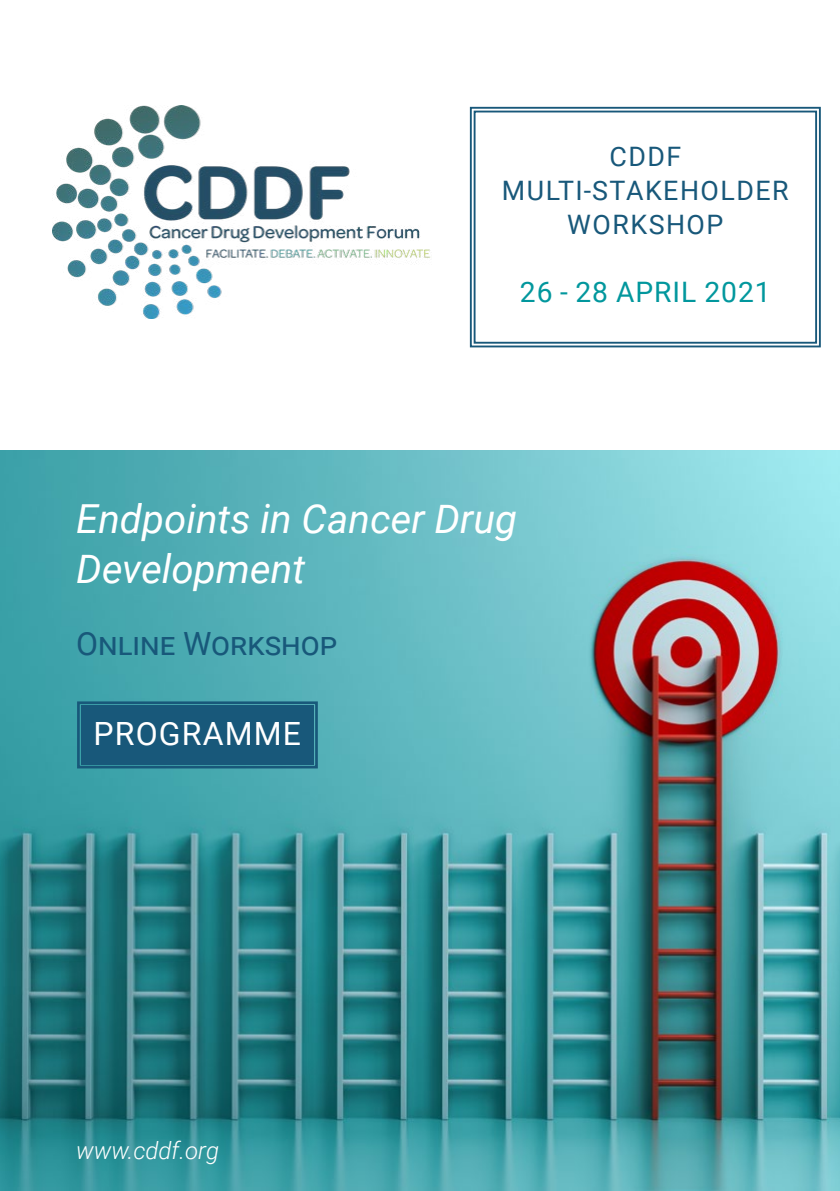
<style>
.page{position:relative;width:840px;height:1191px;background:#fff}
.page>*{position:absolute;margin:0;border:0;box-sizing:border-box;transform-origin:0 0}
.t1{font:italic 40px/49.4px "Roboto";color:#fff}
.t2{font:32px "Roboto";color:#18587a}
.t3{font:32px "Roboto";letter-spacing:.035em;color:#fff}
.t4{font:28.2px "Roboto";letter-spacing:.035em;color:#02979d}
.t5{font:26.8px/33.8px "Roboto";letter-spacing:.055em;color:#18587a;text-align:center}
.t6{font:italic 300 24px "Roboto";color:#fff}
</style>
<div class="page">
<img style="left:0;top:451px;width:839px;height:740px">
<svg style="left:469px;top:106px;width:352px;height:242px"></svg>
<div style="left:473px;top:111px;width:343px;height:233px;border:2px solid #18587a"></div>
<img style="left:52px;top:106px;width:379px;height:213px">
<svg style="left:76px;top:700px;width:243px;height:70px;background:#1c5f7f"></svg>
<div style="left:82px;top:706px;width:230px;height:57px;border:3px solid #18587a"></div>
<p class="t5" style="left:501px;top:139px;width:288px">CDDF<br>MULTI-STAKEHOLDER<br>WORKSHOP</p>
<p class="t4" style="left:519px;top:272px;width:252px">26 - 28 APRIL 2021</p>
<p class="t1" style="left:76px;top:493px;width:442px">Endpoints in Cancer Drug<br>Development</p>
<p class="t2" style="left:76px;top:621px;width:262px">Online Workshop</p>
<p class="t3" style="left:93px;top:711px;width:209px">PROGRAMME</p>
<p class="t6" style="left:76px;top:1134px;width:144px">www.cddf.org</p>
</div>
